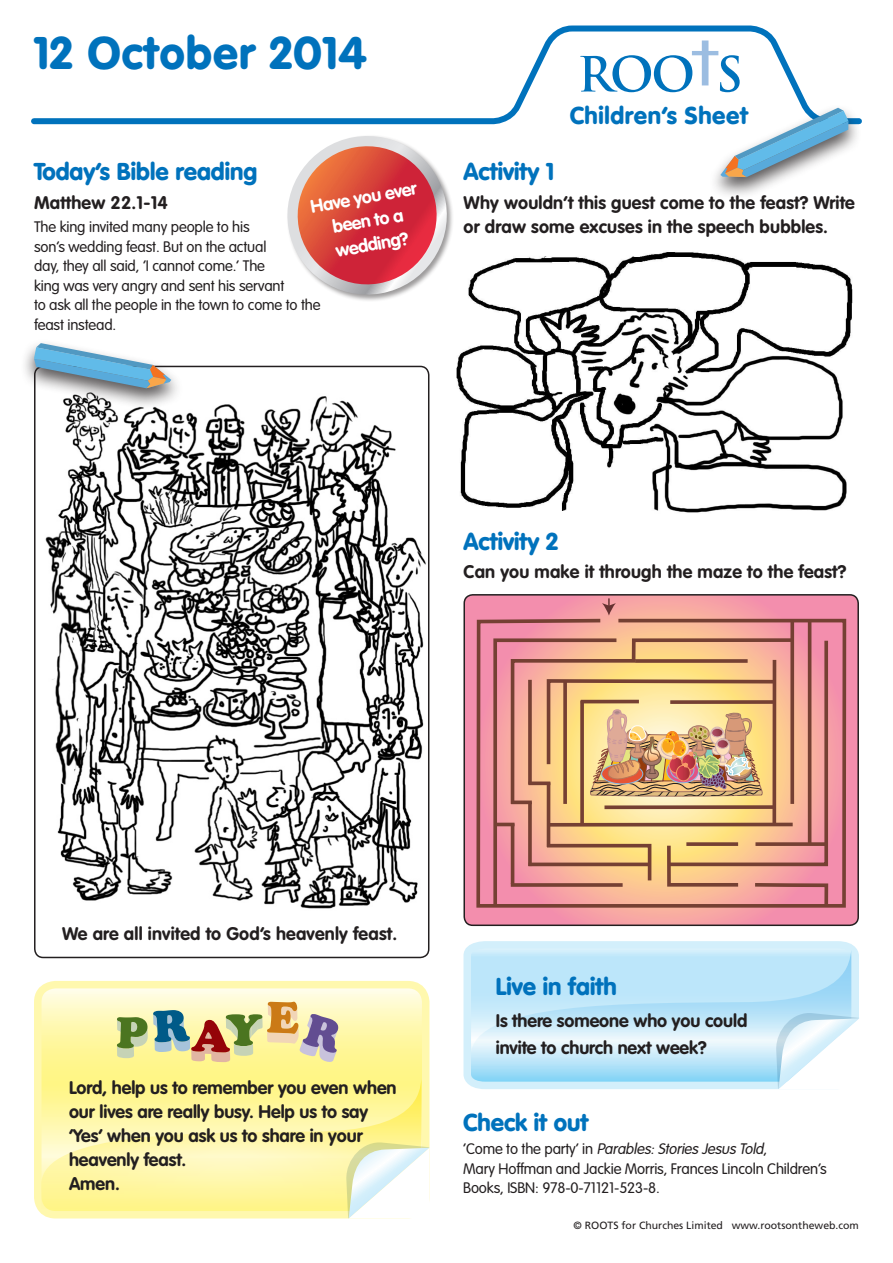
<style>
.page{position:relative;width:893px;height:1263px;background:#fff}
.page>*{position:absolute;margin:0;border:0;box-sizing:border-box;transform-origin:0 0}
.Body{font:900 45px "VAG Rounded";letter-spacing:.025em;color:#0072bc}
.B{font:900 24px "VAG Rounded";color:#0072bc}
.B-2{font:900 24px "VAG Rounded";letter-spacing:.025em;color:#0072bc}
.Faith_header{font:900 24px "VAG Rounded";color:#0072bc}
.C{font:700 18px/24px "VAG Rounded";letter-spacing:.01em;color:#231f20}
.Prayer_body_no_space{font:700 18px/24px "VAG Rounded";letter-spacing:-.005em;color:#231f20}
.Faith_body{font:700 18px/27px "VAG Rounded";letter-spacing:-.005em;color:#231f20}
.Sticker__body{font:700 18px "VAG Rounded";letter-spacing:.01em;color:#231f20}
.Sticker__body-2{font:700 18px/24px "VAG Rounded";color:#fff;text-align:center}
.Body-2{font:300 15px/19.5px "VAG Rounded";letter-spacing:-.01em;color:#231f20}
.t1{font:10.5px "Frutiger LT Std";color:#231f20}
.s1{font-style:italic}
</style>
<div class="page">
<svg style="left:463px;top:941px;width:396px;height:148px;background:#cfedfa"></svg>
<img style="left:45px;top:366px;width:384px;height:543px">
<div style="left:34px;top:366px;width:395px;height:592px;border:2px solid #231f20;border-radius:9px"></div>
<img style="left:456px;top:252px;width:397px;height:261px">
<svg style="left:466px;top:595px;width:392px;height:330px;background:#f495aa"></svg>
<svg style="left:475px;top:617px;width:373px;height:292px;background:#d9868f"></svg>
<svg style="left:492px;top:636px;width:338px;height:273px;background:#dda882"></svg>
<svg style="left:602px;top:598px;width:14px;height:17px"></svg>
<div style="left:463px;top:594px;width:396px;height:332px;border:2px solid #231f20;border-radius:9px"></div>
<div style="left:20px;top:338px;width:164px;height:72px;background:#231f20;opacity:.75"></div>
<svg style="left:34px;top:343px;width:137px;height:45px"></svg>
<div style="left:286px;top:135px;width:168px;height:167px;background:#231f20;opacity:.45"></div>
<svg style="left:287px;top:135px;width:161px;height:165px"></svg>
<svg style="left:471px;top:950px;width:380px;height:130px;background:#c0e7f9"></svg>
<svg style="left:776px;top:1011px;width:83px;height:78px"></svg>
<svg style="left:43px;top:990px;width:377px;height:89px;background:#fef8ac"></svg>
<div style="left:34px;top:981px;width:395px;height:237px;border:8px solid #fff8ae;border-radius:18px"></div>
<svg style="left:41px;top:1079px;width:380px;height:130px;background:#fff6a0"></svg>
<svg style="left:346px;top:1141px;width:83px;height:77px"></svg>
<svg style="left:117px;top:1002px;width:222px;height:61px;background:#c7c094"></svg>
<svg style="left:31px;top:25px;width:776px;height:100px"></svg>
<div style="left:708px;top:103px;width:154px;height:97px;background:#231f20;opacity:.75"></div>
<svg style="left:720px;top:108px;width:128px;height:69px"></svg>
<svg style="left:580px;top:40px;width:160px;height:52px"></svg>
<p class="Body" style="left:34px;top:26px;width:334px">12 October 2014</p>
<p class="B" style="left:34px;top:157px;width:225px">Today’s Bible reading</p>
<p class="C" style="left:34px;top:190px;width:135px">Matthew 22.1-14</p>
<p class="Body-2" style="left:34px;top:217px;width:288px">The king invited many people to his<br>son’s wedding feast. But on the actual<br>day, they all said, ‘I cannot come.’ The<br>king was very angry and sent his servant<br>to ask all the people in the town to come to the feast instead.</p>
<p class="Sticker__body-2" style="left:309px;top:194px;width:109px;rotate:-10deg">Have you ever been to a wedding?</p>
<h2 class="B-2" style="left:570px;top:101px;width:180px">Children’s Sheet</h2>
<p class="B" style="left:463px;top:157px;width:92px">Activity 1</p>
<p class="C" style="left:463px;top:190px;width:393px">Why wouldn’t this guest come to the feast? Write or draw some excuses in the speech bubbles.</p>
<p class="B" style="left:463px;top:527px;width:96px">Activity 2</p>
<p class="C" style="left:463px;top:559px;width:384px">Can you make it through the maze to the feast?</p>
<p class="Sticker__body" style="left:62px;top:923px;width:337px">We are all invited to God’s heavenly feast.</p>
<p class="Prayer_body_no_space" style="left:69px;top:1076px;width:329px">Lord, help us to remember you even when our lives are really busy. Help us to say ‘Yes’ when you ask us to share in your heavenly feast.</p>
<p class="Prayer_body_no_space" style="left:69px;top:1172px;width:52px">Amen.</p>
<p class="Faith_header" style="left:496px;top:972px;width:122px">Live in faith</p>
<p class="Faith_body" style="left:496px;top:1007px;width:253px">Is there someone who you could invite to church next week?</p>
<p class="B" style="left:463px;top:1108px;width:127px">Check it out</p>
<p class="Body-2" style="left:463px;top:1139px;width:365px">‘ C o m e t o t h e p a rty ’ i n <span class="s1">Parables:Stories Jesus Told</span>,<br>Mary Hoffman and Jackie Morris, Frances Lincoln Children’s<br>Books, ISBN: 978-0-71121-523-8.</p>
<p class="t1" style="left:573px;top:1219px;width:287px">© ROOTS for Churches Limited www.rootsontheweb.com</p>
</div>
